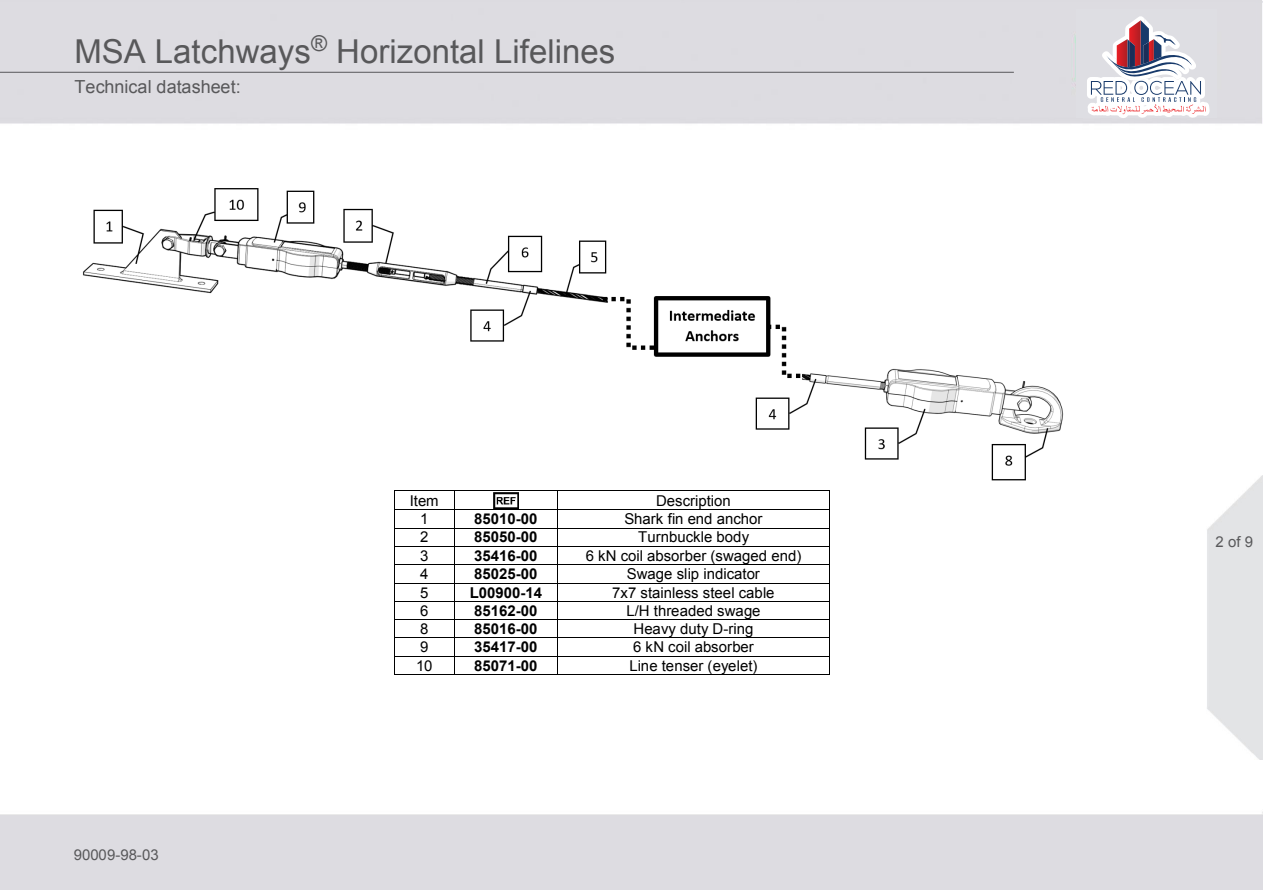
<style>
.page{position:relative;width:1263px;height:893px;background:#fff}
.page>*{position:absolute;margin:0;border:0;box-sizing:border-box;transform-origin:0 0}
.t1{font:33px "Arial";color:#58585a}
.t2{font:18px "Arial";letter-spacing:.005em;color:#58585a}
.t3{font:15px "Arial";color:#000}
.t4{font:700 15px "Arial";color:#000}
.t5{font:15px "Arial";color:#58585a}
</style>
<div class="page">
<img style="left:1px;top:0;width:1262px;height:890px">
<img style="left:1206px;top:475px;width:56px;height:285px">
<hr style="left:0;top:72px;width:1014px;height:1px;background:#58585a">
<img style="left:74px;top:159px;width:1038px;height:323px">
<hr style="left:395px;top:490px;width:59px;height:1px;background:#000">
<hr style="left:455px;top:490px;width:102px;height:1px;background:#000">
<hr style="left:558px;top:490px;width:272px;height:1px;background:#000">
<hr style="left:395px;top:509px;width:59px;height:1px;background:#000">
<hr style="left:455px;top:509px;width:102px;height:1px;background:#000">
<hr style="left:558px;top:509px;width:272px;height:1px;background:#000">
<hr style="left:395px;top:528px;width:59px;height:1px;background:#000">
<hr style="left:455px;top:528px;width:102px;height:1px;background:#000">
<hr style="left:558px;top:528px;width:272px;height:1px;background:#000">
<hr style="left:395px;top:546px;width:59px;height:1px;background:#000">
<hr style="left:455px;top:546px;width:102px;height:1px;background:#000">
<hr style="left:558px;top:546px;width:272px;height:1px;background:#000">
<hr style="left:395px;top:564px;width:59px;height:1px;background:#000">
<hr style="left:455px;top:564px;width:102px;height:1px;background:#000">
<hr style="left:558px;top:564px;width:272px;height:1px;background:#000">
<hr style="left:395px;top:583px;width:59px;height:1px;background:#000">
<hr style="left:455px;top:583px;width:102px;height:1px;background:#000">
<hr style="left:558px;top:583px;width:272px;height:1px;background:#000">
<hr style="left:395px;top:601px;width:59px;height:1px;background:#000">
<hr style="left:455px;top:601px;width:102px;height:1px;background:#000">
<hr style="left:558px;top:601px;width:272px;height:1px;background:#000">
<hr style="left:395px;top:619px;width:59px;height:1px;background:#000">
<hr style="left:455px;top:619px;width:102px;height:1px;background:#000">
<hr style="left:558px;top:619px;width:272px;height:1px;background:#000">
<hr style="left:395px;top:637px;width:59px;height:1px;background:#000">
<hr style="left:455px;top:637px;width:102px;height:1px;background:#000">
<hr style="left:558px;top:637px;width:272px;height:1px;background:#000">
<hr style="left:395px;top:656px;width:59px;height:1px;background:#000">
<hr style="left:455px;top:656px;width:102px;height:1px;background:#000">
<hr style="left:558px;top:656px;width:272px;height:1px;background:#000">
<svg style="left:394px;top:490px;width:1px;height:185px"></svg>
<hr style="left:395px;top:674px;width:59px;height:1px;background:#000">
<svg style="left:454px;top:490px;width:1px;height:185px"></svg>
<hr style="left:455px;top:674px;width:102px;height:1px;background:#000">
<svg style="left:557px;top:490px;width:1px;height:185px"></svg>
<hr style="left:558px;top:674px;width:272px;height:1px;background:#000">
<svg style="left:830px;top:490px;width:1px;height:185px"></svg>
<img style="left:493px;top:493px;width:25px;height:16px">
<div style="left:1076px;top:10px;width:140px;height:108px;background:#dedee3"></div>
<svg style="left:1087px;top:16px;width:122px;height:103px"></svg>
<h1 class="t1" style="left:74px;top:30px;width:542px">MSA Latchways<sup>®</sup> Horizontal Lifelines</h1>
<p class="t2" style="left:74px;top:75px;width:168px">Technical datasheet:</p>
<p class="t5" style="left:74px;top:845px;width:87px">90009-98-03</p>
<p class="t3" style="left:410px;top:491px;width:31px">Item</p>
<p class="t3" style="left:656px;top:491px;width:76px">Description</p>
<p class="t3" style="left:420px;top:509px;width:10px">1</p>
<p class="t4" style="left:474px;top:509px;width:65px">85010-00</p>
<p class="t3" style="left:624px;top:509px;width:140px">Shark fin end anchor</p>
<p class="t3" style="left:420px;top:527px;width:10px">2</p>
<p class="t4" style="left:474px;top:527px;width:65px">85050-00</p>
<p class="t3" style="left:638px;top:527px;width:112px">Turnbuckle body</p>
<p class="t3" style="left:420px;top:546px;width:10px">3</p>
<p class="t4" style="left:474px;top:545px;width:65px">35416-00</p>
<p class="t3" style="left:586px;top:546px;width:217px">6 kN coil absorber (swaged end)</p>
<p class="t3" style="left:420px;top:564px;width:10px">4</p>
<p class="t4" style="left:474px;top:564px;width:65px">85025-00</p>
<p class="t3" style="left:627px;top:564px;width:135px">Swage slip indicator</p>
<p class="t3" style="left:420px;top:583px;width:10px">5</p>
<p class="t4" style="left:470px;top:583px;width:74px">L00900-14</p>
<p class="t3" style="left:612px;top:583px;width:164px">7x7 stainless steel cable</p>
<p class="t3" style="left:420px;top:601px;width:10px">6</p>
<p class="t4" style="left:474px;top:601px;width:65px">85162-00</p>
<p class="t3" style="left:626px;top:601px;width:136px">L/H threaded swage</p>
<p class="t3" style="left:420px;top:619px;width:10px">8</p>
<p class="t4" style="left:474px;top:619px;width:65px">85016-00</p>
<p class="t3" style="left:633px;top:619px;width:121px">Heavy duty D-ring</p>
<p class="t3" style="left:420px;top:637px;width:10px">9</p>
<p class="t4" style="left:474px;top:637px;width:65px">35417-00</p>
<p class="t3" style="left:633px;top:637px;width:122px">6 kN coil absorber</p>
<p class="t3" style="left:416px;top:655px;width:18px">10</p>
<p class="t4" style="left:474px;top:655px;width:65px">85071-00</p>
<p class="t3" style="left:629px;top:655px;width:130px">Line tenser (eyelet)</p>
<p class="t5" style="left:1215px;top:532px;width:39px">2 of 9</p>
</div>
